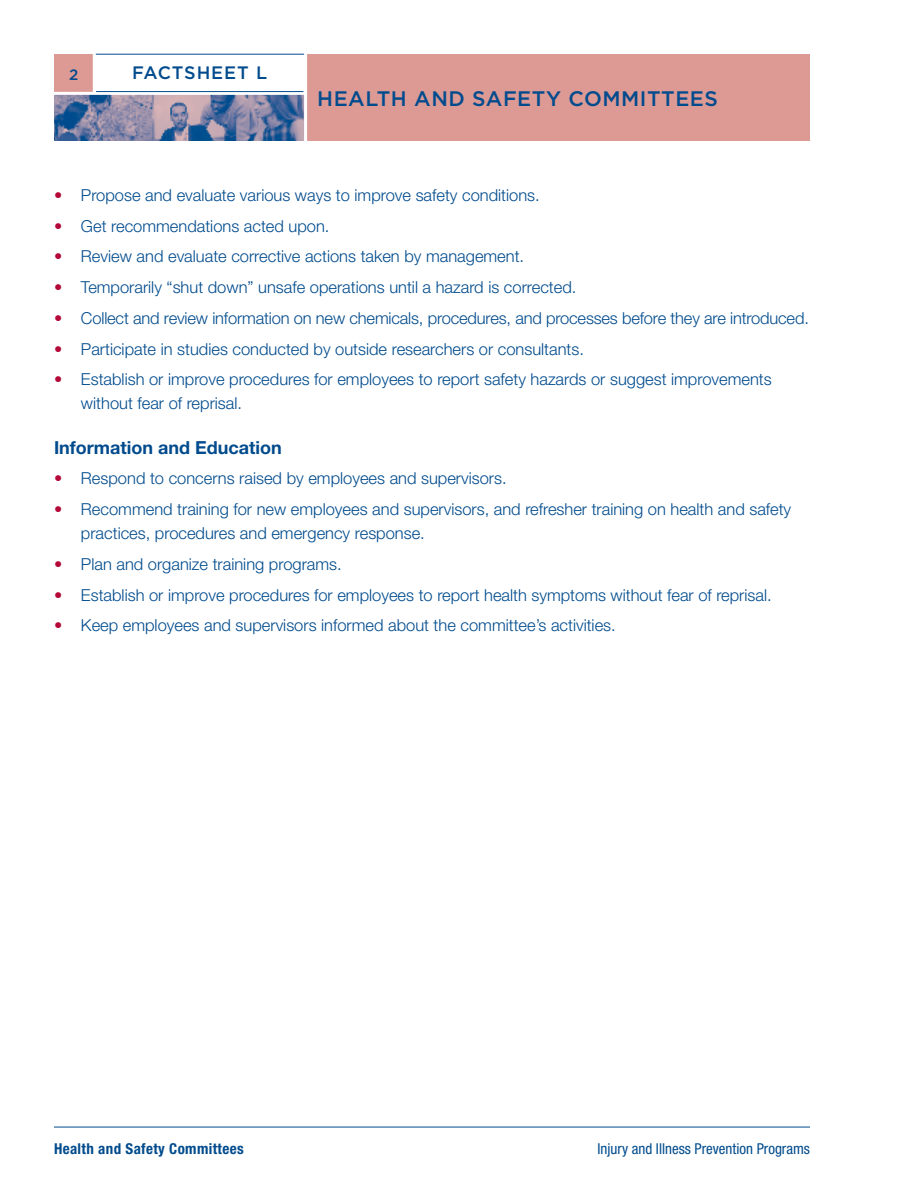
<style>
.page{position:relative;width:918px;height:1188px;background:#fff}
.page>*{position:absolute;margin:0;border:0;box-sizing:border-box;transform-origin:0 0}
.t1{font:500 21px "Gotham";letter-spacing:.025em;color:#004b8d}
.t2{font:700 18px "Helvetica Neue LT Std";color:#004b8d}
.t3{font:500 18px "Gotham";color:#004b8d}
.t4{font:300 16.5px/24px "Helvetica Neue LT Std";color:#004b8d}
.t5{font:condensed 15px "Helvetica Neue LT Std";color:#004b8d}
.t6{font:700 condensed 15px "Helvetica Neue LT Std";letter-spacing:.025em;color:#004b8d}
.t7{font:500 15px "Gotham";color:#004b8d}
.s1{color:#b30838}
</style>
<div class="page">
<img style="left:54px;top:95px;width:250px;height:46px">
<div style="left:54px;top:54px;width:40px;height:40px;background:#dd9a95"></div>
<div style="left:306px;top:54px;width:504px;height:87px;background:#dd9a95"></div>
<hr style="left:49px;top:92px;width:257px;height:3px;background:#fff">
<hr style="left:93px;top:54px;width:212px;height:1px;background:#004b8d">
<hr style="left:304px;top:40px;width:3px;height:114px;background:#fff">
<hr style="left:93px;top:47px;width:3px;height:47px;background:#fff">
<hr style="left:96px;top:91px;width:207px;height:1px;background:#004b8d">
<hr style="left:54px;top:1127px;width:756px;height:1px;background:#004b8d">
<p class="t7" style="left:69px;top:65px;width:11px">2</p>
<p class="t3" style="left:132px;top:61px;width:92px">FACTSHEET</p>
<p class="t3" style="left:256px;top:61px;width:10px">L</p>
<p class="t1" style="left:317px;top:85px;width:400px">HEALTH AND SAFETY COMMITTEES</p>
<p class="t4" style="left:54px;top:183px;width:487px"><span class="s1">•</span> Propose and evaluate various ways to improve safety conditions.</p>
<p class="t4" style="left:54px;top:213px;width:277px"><span class="s1">•</span> Get recommendations acted upon.</p>
<p class="t4" style="left:54px;top:244px;width:472px"><span class="s1">•</span> Review and evaluate corrective actions taken by management.</p>
<p class="t4" style="left:54px;top:275px;width:524px"><span class="s1">•</span> Temporarily “shut down” unsafe operations until a hazard is corrected.</p>
<p class="t4" style="left:54px;top:306px;width:756px"><span class="s1">•</span> Collect and review information on new chemicals, procedures, and processes before they are introduced.</p>
<p class="t4" style="left:54px;top:336px;width:532px"><span class="s1">•</span> Participate in studies conducted by outside researchers or consultants.</p>
<p class="t4" style="left:81px;top:367px;width:692px;text-indent:-27px"><span class="s1">•</span> Establish or improve procedures for employees to report safety hazards or suggest improvements without fear of reprisal.</p>
<p class="t2" style="left:54px;top:436px;width:229px">Information and Education</p>
<p class="t4" style="left:54px;top:466px;width:454px"><span class="s1">•</span> Respond to concerns raised by employees and supervisors.</p>
<p class="t4" style="left:81px;top:497px;width:712px;text-indent:-27px"><span class="s1">•</span> Recommend training for new employees and supervisors, and refresher training on health and safety practices, procedures and emergency response.</p>
<p class="t4" style="left:54px;top:552px;width:289px"><span class="s1">•</span> Plan and organize training programs.</p>
<p class="t4" style="left:54px;top:582px;width:719px"><span class="s1">•</span> Establish or improve procedures for employees to report health symptoms without fear of reprisal.</p>
<p class="t4" style="left:54px;top:613px;width:563px"><span class="s1">•</span> Keep employees and supervisors informed about the committee’s activities.</p>
<p class="t6" style="left:54px;top:1140px;width:191px">Health and Safety Committees</p>
<p class="t5" style="left:597px;top:1140px;width:214px">Injury and Illness Prevention Programs</p>
</div>
